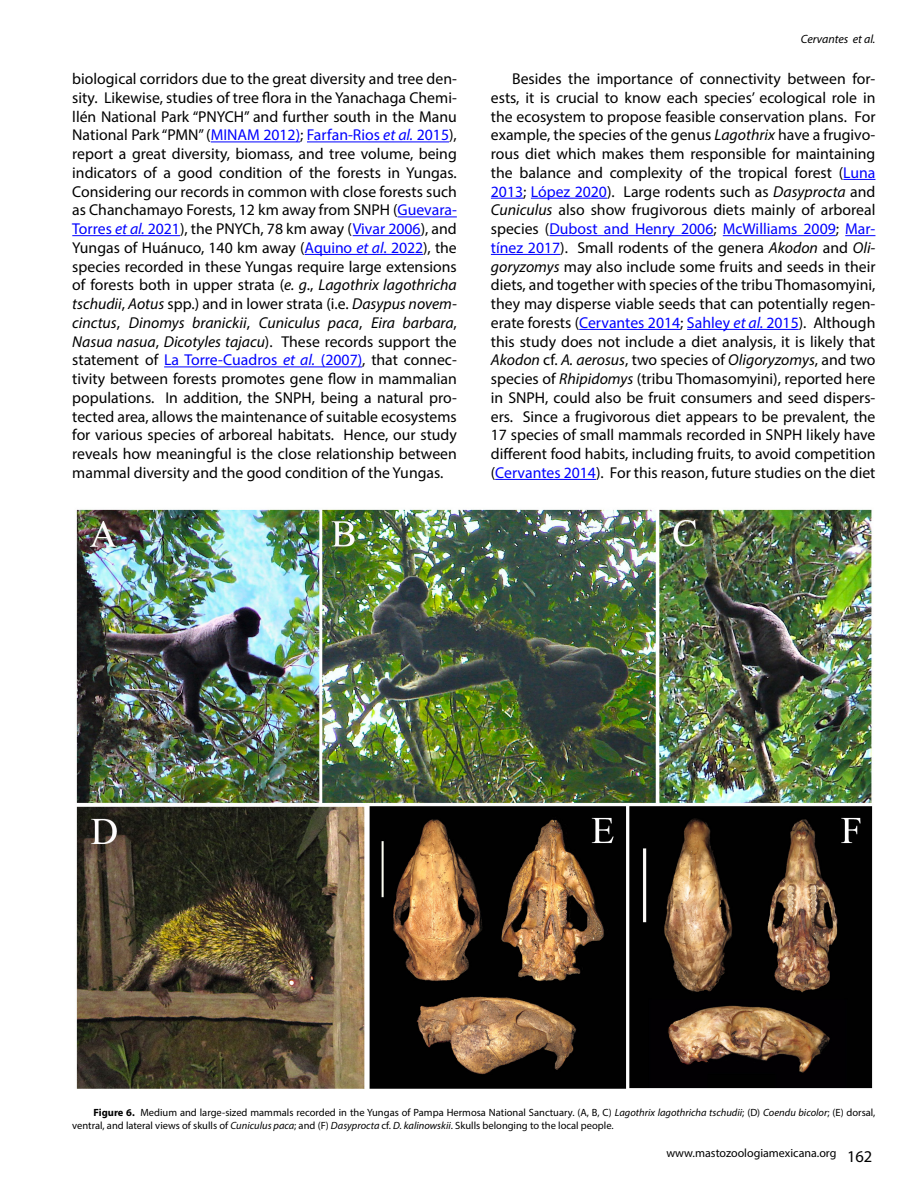
<style>
.page{position:relative;width:918px;height:1188px;background:#fff}
.page>*{position:absolute;margin:0;border:0;box-sizing:border-box;transform-origin:0 0}
.TextoGeneral{font:15.75px/18.8px "Myriad Pro";color:#000;text-align:justify}
.t1{font:12px "Myriad Pro";color:#000}
.t2{font:italic 12px "Myriad Pro";color:#000}
.Tex_Fig_yTab{font:10.5px/13.5px "Myriad Pro";color:#000}
.s1{color:#00f}
.s2{font-style:italic;color:#00f}
.s3{font-style:italic}
.s4{font-weight:700}
.s5{font-size:16.5px}
</style>
<div class="page">
<hr style="left:211px;top:142px;width:89px;height:1px;background:#00f">
<hr style="left:307px;top:142px;width:142px;height:1px;background:#00f">
<hr style="left:398px;top:217px;width:59px;height:1px;background:#00f">
<hr style="left:72px;top:235px;width:108px;height:1px;background:#00f">
<hr style="left:353px;top:235px;width:68px;height:1px;background:#00f">
<hr style="left:305px;top:254px;width:118px;height:1px;background:#00f">
<hr style="left:164px;top:367px;width:198px;height:1px;background:#00f">
<hr style="left:843px;top:179px;width:32px;height:1px;background:#00f">
<hr style="left:491px;top:198px;width:32px;height:1px;background:#00f">
<hr style="left:531px;top:198px;width:76px;height:1px;background:#00f">
<hr style="left:549px;top:235px;width:164px;height:1px;background:#00f">
<hr style="left:723px;top:235px;width:113px;height:1px;background:#00f">
<hr style="left:845px;top:235px;width:30px;height:1px;background:#00f">
<hr style="left:491px;top:254px;width:69px;height:1px;background:#00f">
<hr style="left:579px;top:329px;width:101px;height:1px;background:#00f">
<hr style="left:687px;top:329px;width:112px;height:1px;background:#00f">
<hr style="left:495px;top:479px;width:101px;height:1px;background:#00f">
<img style="left:76px;top:509px;width:797px;height:580px">
<p class="t2" style="left:801px;top:32px;width:76px">Cervantes et al.</p>
<p class="TextoGeneral" style="left:72px;top:69px;width:386px">biological corridors due to the great diversity and tree den&shy;sity. Likewise, studies of tree flora in the Yanachaga Chemi&shy;llén National Park “PNYCH” and further south in the Manu National Park “PMN” (<span class="s1">MINAM 2012)</span>; <span class="s1">Farfan-Rios</span> <span class="s2">et al.</span> <span class="s1">2015</span>), report a great diversity, biomass, and tree volume, being indicators of a good condition of the forests in Yungas.<br>Considering our records in common with close forests such as Chanchamayo Forests, 12 km away from SNPH (<span class="s1">Guevara-Torres</span> <span class="s2">et al.</span> <span class="s1">2021</span>), the PNYCh, 78 km away (<span class="s1">Vivar 2006</span>), and Yungas of Huánuco, 140 km away (<span class="s1">Aquino</span> <span class="s2">et al</span><span class="s1">. 2022</span>), the species recorded in these Yungas require large extensions of forests both in upper strata (<span class="s3">e. g</span>., <span class="s3">Lagothrix lagothricha tschudii</span>, <span class="s3">Aotus</span> spp.) and in lower strata (i.e. <span class="s3">Dasypus novem&shy;cinctus</span>, <span class="s3">Dinomys branickii</span>, <span class="s3">Cuniculus paca</span>, <span class="s3">Eira barbara</span>, <span class="s3">Nasua nasua</span>, <span class="s3">Dicotyles tajacu</span>). These records support the statement of <span class="s1">La Torre-Cuadros</span> <span class="s2">et al.</span> <span class="s1">(2007)</span>, that connec&shy;tivity between forests promotes gene flow in mammalian populations. In addition, the SNPH, being a natural pro&shy;tected area, allows the maintenance of suitable ecosystems for various species of arboreal habitats. Hence, our study reveals how meaningful is the close relationship between mammal diversity and the good condition of the Yungas.</p>
<p class="TextoGeneral" style="left:491px;top:69px;width:386px;text-indent:21px">Besides the importance of connectivity between for&shy;ests, it is crucial to know each species’ ecological role in the ecosystem to propose feasible conservation plans. For example, the species of the genus <span class="s3">Lagothrix</span> have a frugivo&shy;rous diet which makes them responsible for maintaining the balance and complexity of the tropical forest (<span class="s1">Luna 2013</span>; <span class="s1">López 2020</span>). Large rodents such as <span class="s3">Dasyprocta</span> and <span class="s3">Cuniculus</span> also show frugivorous diets mainly of arboreal species (<span class="s1">Dubost and Henry 2006</span>; <span class="s1">McWilliams 2009</span>; <span class="s1">Mar&shy;tínez 2017</span>). Small rodents of the genera <span class="s3">Akodon</span> and <span class="s3">Oli&shy;goryzomys</span> may also include some fruits and seeds in their diets, and together with species of the tribu Thomasomyini, they may disperse viable seeds that can potentially regen&shy;erate forests (<span class="s1">Cervantes 2014</span>; <span class="s1">Sahley</span> <span class="s2">et al.</span> <span class="s1">2015</span>). Although this study does not include a diet analysis, it is likely that <span class="s3">Akodon</span> cf. <span class="s3">A. aerosus</span>, two species of <span class="s3">Oligoryzomys</span>, and two species of <span class="s3">Rhipidomys</span> (tribu Thomasomyini), reported here in SNPH, could also be fruit consumers and seed dispers&shy;ers. Since a frugivorous diet appears to be prevalent, the 17 species of small mammals recorded in SNPH likely have different food habits, including fruits, to avoid competition (<span class="s1">Cervantes 2014</span>). For this reason, future studies on the diet</p>
<p class="Tex_Fig_yTab" style="left:72px;top:1105px;width:805px;text-indent:21px"><span class="s4">Figure 6.</span> Medium and large-sized mammals recorded in the Yungas of Pampa Hermosa National Sanctuary. (A, B, C) <span class="s3">Lagothrix lagothricha tschudii</span>; (D) <span class="s3">Coendu bicolor</span>; (E) dorsal, ventral, and lateral views of skulls of <span class="s3">Cuniculus paca</span>; and (F) <span class="s3">Dasyprocta</span> cf. <span class="s3">D. kalinowskii</span>. Skulls belonging to the local people.</p>
<p class="t1" style="left:666px;top:1146px;width:208px">www.mastozoologiamexicana.org <span class="s5">162</span></p>
</div>
